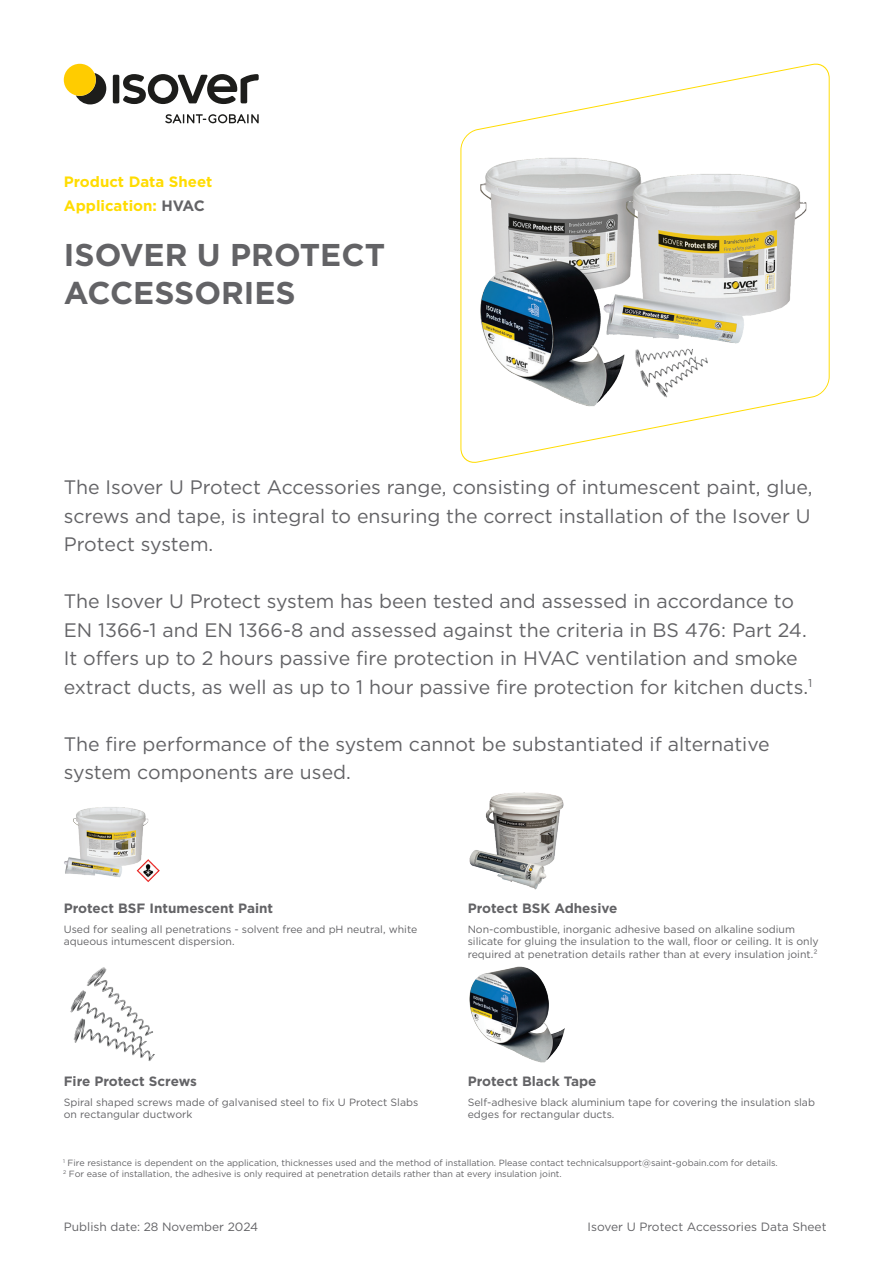
<style>
.page{position:relative;width:893px;height:1263px;background:#fff}
.page>*{position:absolute;margin:0;border:0;box-sizing:border-box;transform-origin:0 0}
.A-Product_Name{font:700 31.5px/37.8px "Gotham";color:#636366}
.Value{font:19.5px/28.5px "Gotham";color:#636366}
.IUK-Lead_Application{font:700 15px "Gotham";color:#ffdc01}
.Pic_Header{font:700 13.5px "Gotham";color:#636366}
.Footer_Product_NAme{font:12px "Gotham";color:#636366}
.Pic_Value{font:10.5px/12.6px "Gotham";color:#636366}
.Footnote{font:9px/10.8px "Gotham";color:#636366}
.s1{color:#636366}
</style>
<div class="page">
<svg style="left:165px;top:114px;width:94px;height:9px"></svg>
<svg style="left:76px;top:73px;width:30px;height:31px"></svg>
<div style="left:113px;top:75px;width:6px;height:28px;background:#1d1d1b;border-radius:2px"></div>
<svg style="left:123px;top:74px;width:136px;height:30px"></svg>
<div style="left:64px;top:64px;width:32px;height:32px;background:#fc0;border-radius:50%"></div>
<img style="left:469px;top:792px;width:95px;height:97px">
<img style="left:469px;top:966px;width:96px;height:96px">
<img style="left:70px;top:967px;width:85px;height:94px">
<img style="left:64px;top:807px;width:96px;height:75px">
<svg style="left:460px;top:63px;width:370px;height:400px"></svg>
<img style="left:479px;top:116px;width:332px;height:332px">
<p class="IUK-Lead_Application" style="left:64px;top:171px;width:150px">Product Data Sheet</p>
<p class="IUK-Lead_Application" style="left:64px;top:195px;width:142px">Application: <span class="s1">HVAC</span></p>
<p class="A-Product_Name" style="left:64px;top:236px;width:323px">ISOVER U PROTECT<br>ACCESSORIES</p>
<p class="Value" style="left:64px;top:473px;width:750px;text-align:justify">The Isover U Protect Accessories range, consisting of intumescent paint, glue, screws and tape, is integral to ensuring the correct installation of the Isover U Protect system.</p>
<p class="Value" style="left:64px;top:587px;width:750px">The Isover U Protect system has been tested and assessed in accordance to EN 1366-1 and EN 1366-8 and assessed against the criteria in BS 476: Part 24.<br>It offers up to 2 hours passive fire protection in HVAC ventilation and smoke extract ducts, as well as up to 1 hour passive fire protection for kitchen ducts.<sup>1</sup></p>
<p class="Value" style="left:64px;top:729px;width:707px">The fire performance of the system cannot be substantiated if alternative system components are used.</p>
<p class="Pic_Header" style="left:64px;top:899px;width:211px">Protect BSF Intumescent Paint</p>
<p class="Pic_Value" style="left:64px;top:922px;width:355px">Used for sealing all penetrations - solvent free and pH neutral, white aqueous intumescent dispersion.</p>
<p class="Pic_Header" style="left:64px;top:1072px;width:135px">Fire Protect Screws</p>
<p class="Pic_Value" style="left:64px;top:1095px;width:356px">Spiral shaped screws made of galvanised steel to fix U Protect Slabs on rectangular ductwork</p>
<p class="Pic_Header" style="left:468px;top:899px;width:151px">Protect BSK Adhesive</p>
<p class="Pic_Value" style="left:468px;top:922px;width:352px">Non-combustible, inorganic adhesive based on alkaline sodium silicate for gluing the insulation to the wall, floor or ceiling. It is only required at penetration details rather than at every insulation joint.²</p>
<p class="Pic_Header" style="left:468px;top:1072px;width:130px">Protect Black Tape</p>
<p class="Pic_Value" style="left:468px;top:1095px;width:349px">Self-adhesive black aluminium tape for covering the insulation slab edges for rectangular ducts.</p>
<p class="Footnote" style="left:63px;top:1157px;width:716px"><sup>1</sup> Fire resistance is dependent on the application, thicknesses used and the method of installation. Please contact technicalsupport@saint-gobain.com for details.<br><sup>2</sup> For ease of installation, the adhesive is only required at penetration details rather than at every insulation joint.</p>
<p class="Footer_Product_NAme" style="left:64px;top:1219px;width:196px">Publish date: 28 November 2024</p>
<p class="Footer_Product_NAme" style="left:588px;top:1219px;width:240px">Isover U Protect Accessories Data Sheet</p>
</div>
